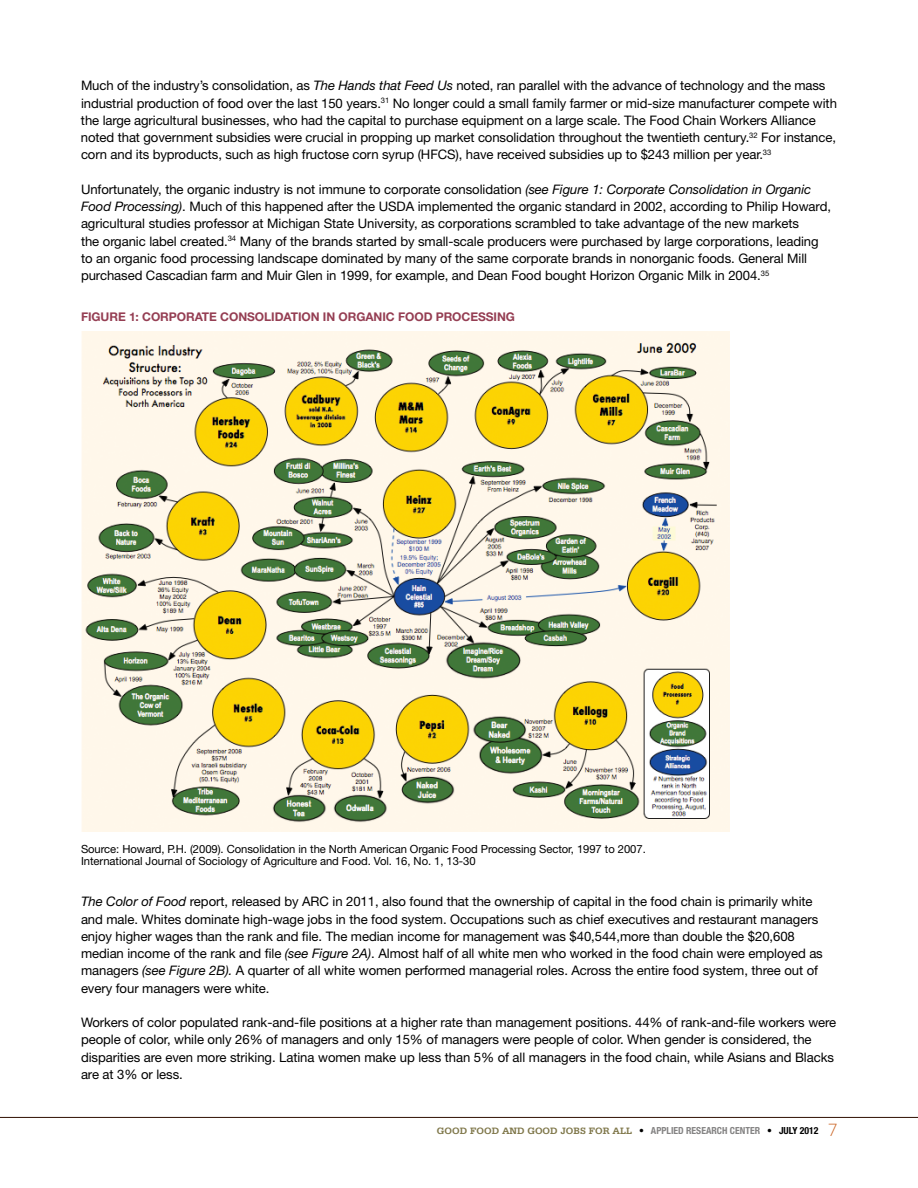
<style>
.page{position:relative;width:918px;height:1188px;background:#fff}
.page>*{position:absolute;margin:0;border:0;box-sizing:border-box;transform-origin:0 0}
.t1{font:13.2px/17.2px "Helvetica Neue LT Pro";letter-spacing:-.005em;color:#000}
.t2{font:700 12px "Helvetica Neue LT Pro";letter-spacing:-.005em;color:#953e53}
.t3{font:11.25px/12.8px "Helvetica Neue LT Pro";letter-spacing:-.005em;color:#000}
.t4{font:700 9.75px "Serifa";color:#7f774a}
.s1{font-style:italic}
.s2{font-family:"Helvetica Neue LT Pro";font-stretch:condensed;color:#000}
.s3{font-family:"Helvetica Neue LT Pro";font-stretch:condensed;color:#848383}
.s4{font-family:"Brandon Grotesque";font-weight:300;font-size:18px;color:#ca6322}
</style>
<div class="page">
<hr style="left:0;top:1117px;width:918px;height:1px;background:#2f0f00">
<img style="left:82px;top:332px;width:648px;height:500px">
<p class="t1" style="left:81px;top:77px;width:757px">Much of the industry’s consolidation, as <span class="s1">The Hands that Feed Us</span> noted, ran parallel with the advance of technology and the mass industrial production of food over the last 150 years.<sup>31</sup> No longer could a small family farmer or mid-size manufacturer compete with the large agricultural businesses, who had the capital to purchase equipment on a large scale. The Food Chain Workers Alliance noted that government subsidies were crucial in propping up market consolidation throughout the twentieth century.<sup>32</sup> For instance, corn and its byproducts, such as high fructose corn syrup (HFCS), have received subsidies up to $243 million per year.<sup>33</sup></p>
<p class="t1" style="left:81px;top:180px;width:752px">Unfortunately, the organic industry is not immune to corporate consolidation <span class="s1">(see Figure 1: Corporate Consolidation in Organic Food Processing)</span>. Much of this happened after the USDA implemented the organic standard in 2002, according to Philip Howard, agricultural studies professor at Michigan State University, as corporations scrambled to take advantage of the new markets<br>the organic label created.<sup>34</sup> Many of the brands started by small-scale producers were purchased by large corporations, leading to an organic food processing landscape dominated by many of the same corporate brands in nonorganic foods. General Mill purchased Cascadian farm and Muir Glen in 1999, for example, and Dean Food bought Horizon Organic Milk in 2004.<sup>35</sup></p>
<p class="t2" style="left:81px;top:309px;width:29px">FIGURE</p>
<p class="t2" style="left:129px;top:309px;width:57px">1: CORPORATE</p>
<p class="t2" style="left:220px;top:309px;width:18px">CONSOLIDATION</p>
<p class="t2" style="left:323px;top:309px;width:51px">IN ORGANIC</p>
<p class="t2" style="left:398px;top:309px;width:17px">FOOD</p>
<p class="t2" style="left:436px;top:309px;width:9px">PROCESSIN</p>
<p class="t2" style="left:506px;top:309px;width:11px">G</p>
<p class="t3" style="left:81px;top:842px;width:566px">Source: Howard, P.H. (2009). Consolidation in the North American Organic Food Processing Sector, 1997 to 2007.<br>International Journal of Sociology of Agriculture and Food. Vol. 16, No. 1, 13-30</p>
<p class="t1" style="left:81px;top:893px;width:743px"><span class="s1">The Color of Food</span> report, released by ARC in 2011, also found that the ownership of capital in the food chain is primarily white and male. Whites dominate high-wage jobs in the food system. Occupations such as chief executives and restaurant managers enjoy higher wages than the rank and file. The median income for management was $40,544,more than double the $20,608 median income of the rank and file <span class="s1">(see Figure 2A)</span>. Almost half of all white men who worked in the food chain were employed as managers <span class="s1">(see Figure 2B).</span> A quarter of all white women performed managerial roles. Across the entire food system, three out of every four managers were white.</p>
<p class="t1" style="left:81px;top:1014px;width:757px">Workers of color populated rank-and-file positions at a higher rate than management positions. 44% of rank-and-file workers were people of color, while only 26% of managers and only 15% of managers were people of color. When gender is considered, the disparities are even more striking. Latina women make up less than 5% of all managers in the food chain, while Asians and Blacks are at 3% or less.</p>
<p class="t4" style="left:437px;top:1125px;width:402px">GOOD FOOD AND GOOD JOBS FOR ALL <span class="s2">•</span> <span class="s3">APPLIED RESEARCH CENTER</span> <span class="s2">• July 2012</span> <span class="s4">7</span></p>
</div>
